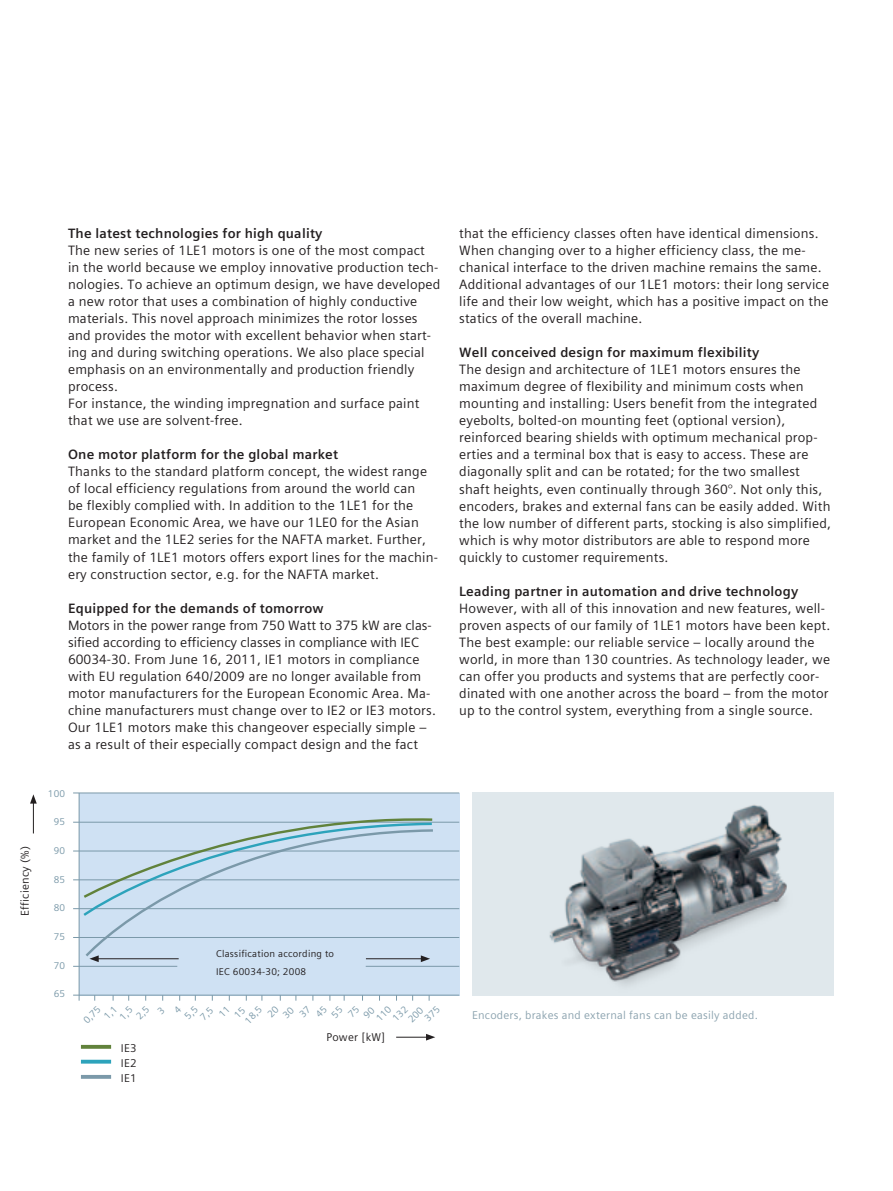
<style>
.page{position:relative;width:893px;height:1191px;background:#fff}
.page>*{position:absolute;margin:0;border:0;box-sizing:border-box;transform-origin:0 0}
.t1{font:13.5px/17px "Siemens Sans Global";letter-spacing:.015em;color:#231f20}
.t2{font:700 13.5px "Siemens Sans Global";letter-spacing:.015em;color:#231f20}
.t3{font:11.25px "Siemens Sans Global";letter-spacing:.02em;color:#8ca3af}
.t4{font:11.25px/14.9px "Siemens Sans Global";letter-spacing:.02em;color:#231f20;text-align:justify}
.t5{font:9.75px/17.7px "Siemens Sans Global";letter-spacing:.025em;color:#231f20}
.t6{font:9.75px/11.4px "Siemens Sans Global";letter-spacing:.01em;color:#7b99a9}
</style>
<div class="page">
<div style="left:472px;top:792px;width:361px;height:204px;background:#e0e8ec"></div>
<img style="left:549px;top:804px;width:238px;height:182px">
<div style="left:79px;top:793px;width:380px;height:202px;background:#cfe1f3"></div>
<hr style="left:73px;top:792px;width:386px;height:1px;background:#7b99a9">
<hr style="left:73px;top:821px;width:386px;height:1px;background:#7b99a9">
<hr style="left:73px;top:850px;width:386px;height:1px;background:#7b99a9">
<hr style="left:73px;top:879px;width:386px;height:1px;background:#7b99a9">
<hr style="left:73px;top:908px;width:386px;height:1px;background:#7b99a9">
<hr style="left:73px;top:937px;width:386px;height:1px;background:#7b99a9">
<hr style="left:73px;top:965px;width:104px;height:1px;background:#7b99a9">
<hr style="left:366px;top:965px;width:93px;height:1px;background:#7b99a9">
<hr style="left:73px;top:994px;width:386px;height:1px;background:#7b99a9">
<hr style="left:79px;top:793px;width:1px;height:207px;background:#7b99a9">
<hr style="left:96px;top:958px;width:83px;height:1px;background:#231f20">
<svg style="left:89px;top:958px;width:10px;height:4px"></svg>
<hr style="left:366px;top:958px;width:57px;height:1px;background:#231f20">
<svg style="left:421px;top:958px;width:9px;height:4px"></svg>
<hr style="left:396px;top:1037px;width:32px;height:1px;background:#231f20">
<svg style="left:426px;top:1034px;width:9px;height:6px"></svg>
<hr style="left:33px;top:801px;width:1px;height:32px;background:#231f20">
<svg style="left:30px;top:794px;width:7px;height:9px"></svg>
<svg style="left:85px;top:917px;width:343px;height:41px"></svg>
<svg style="left:82px;top:818px;width:353px;height:99px"></svg>
<hr style="left:81px;top:1045px;width:30px;height:3px;background:#61823b">
<svg style="left:81px;top:1059px;width:30px;height:4px"></svg>
<hr style="left:81px;top:1075px;width:30px;height:3px;background:#7b99a9">
<svg style="left:104px;top:995px;width:46px;height:6px"></svg>
<svg style="left:174px;top:995px;width:73px;height:6px"></svg>
<svg style="left:344px;top:995px;width:96px;height:6px"></svg>
<p class="t4" style="left:18px;top:916px;width:71px;rotate:-90deg">Efficiency (%)</p>
<p class="t2" style="left:68px;top:223px;width:256px">The latest technologies for high quality</p>
<p class="t1" style="left:68px;top:242px;width:374px">The new series of 1LE1 motors is one of the most compact<br>in the world because we employ innovative production tech&shy;nologies. To achieve an optimum design, we have developed a new rotor that uses a combination of highly conductive materials. This novel approach minimizes the rotor losses and provides the motor with excellent behavior when start&shy;ing and during switching operations. We also place special emphasis on an environmentally and production friendly process.<br>For instance, the winding impregnation and surface paint that we use are solvent-free.</p>
<p class="t2" style="left:68px;top:444px;width:272px">One motor platform for the global market</p>
<p class="t1" style="left:68px;top:463px;width:371px">Thanks to the standard platform concept, the widest range of local efficiency regulations from around the world can<br>be flexibly complied with. In addition to the 1LE1 for the European Economic Area, we have our 1LE0 for the Asian market and the 1LE2 series for the NAFTA market. Further, the family of 1LE1 motors offers export lines for the machin&shy;ery construction sector, e.g. for the NAFTA market.</p>
<p class="t2" style="left:68px;top:597px;width:257px">Equipped for the demands of tomorrow</p>
<p class="t1" style="left:68px;top:616px;width:369px">Motors in the power range from 750 Watt to 375 kW are clas&shy;sified according to efficiency classes in compliance with IEC 60034-30. From June 16, 2011, IE1 motors in compliance with EU regulation 640/2009 are no longer available from motor manufacturers for the European Economic Area. Ma&shy;chine manufacturers must change over to IE2 or IE3 motors.<br>Our 1LE1 motors make this changeover especially simple – as a result of their especially compact design and the fact</p>
<p class="t6" style="left:48px;top:787px;width:19px">100</p>
<p class="t6" style="left:54px;top:816px;width:13px">95</p>
<p class="t6" style="left:54px;top:845px;width:13px">90</p>
<p class="t6" style="left:54px;top:873px;width:13px">85</p>
<p class="t6" style="left:54px;top:902px;width:13px">80</p>
<p class="t6" style="left:54px;top:931px;width:13px">75</p>
<p class="t6" style="left:54px;top:959px;width:13px">70</p>
<p class="t6" style="left:54px;top:988px;width:13px">65</p>
<p class="t5" style="left:216px;top:945px;width:120px">Classification according to<br>IEC 60034-30; 2008</p>
<p class="t6" style="left:81px;top:1018px;width:21px;rotate:-45deg">0,75</p>
<p class="t6" style="left:242px;top:1018px;width:21px;rotate:-45deg">18,5</p>
<p class="t6" style="left:272px;top:1004px;width:13px;text-indent:-11px;rotate:-45deg">20<br>30</p>
<p class="t6" style="left:321px;top:1004px;width:13px;text-indent:-11px;rotate:-45deg">45<br>55</p>
<p class="t4" style="left:121px;top:1041px;width:17px">IE3<br>IE2<br>IE1</p>
<p class="t4" style="left:326px;top:1029px;width:60px">Power [kW]</p>
<p class="t1" style="left:459px;top:225px;width:371px">that the efficiency classes often have identical dimensions.<br>When changing over to a higher efficiency class, the me&shy;chanical interface to the driven machine remains the same.<br>Additional advantages of our 1LE1 motors: their long service life and their low weight, which has a positive impact on the statics of the overall machine.</p>
<p class="t2" style="left:459px;top:342px;width:302px">Well conceived design for maximum flexibility</p>
<p class="t1" style="left:459px;top:361px;width:373px">The design and architecture of 1LE1 motors ensures the maximum degree of flexibility and minimum costs when mounting and installing: Users benefit from the integrated eyebolts, bolted-on mounting feet (optional version), reinforced bearing shields with optimum mechanical prop&shy;erties and a terminal box that is easy to access. These are diagonally split and can be rotated; for the two smallest shaft heights, even continually through 360°. Not only this, encoders, brakes and external fans can be easily added. With the low number of different parts, stocking is also simplified, which is why motor distributors are able to respond more quickly to customer requirements.</p>
<p class="t2" style="left:459px;top:580px;width:341px">Leading partner in automation and drive technology</p>
<p class="t1" style="left:459px;top:599px;width:372px">However, with all of this innovation and new features, well&shy;proven aspects of our family of 1LE1 motors have been kept.<br>The best example: our reliable service – locally around the world, in more than 130 countries. As technology leader, we can offer you products and systems that are perfectly coor&shy;dinated with one another across the board – from the motor up to the control system, everything from a single source.</p>
<p class="t3" style="left:472px;top:1006px;width:287px">Encoders, brakes and external fans can be easily added.</p>
</div>
